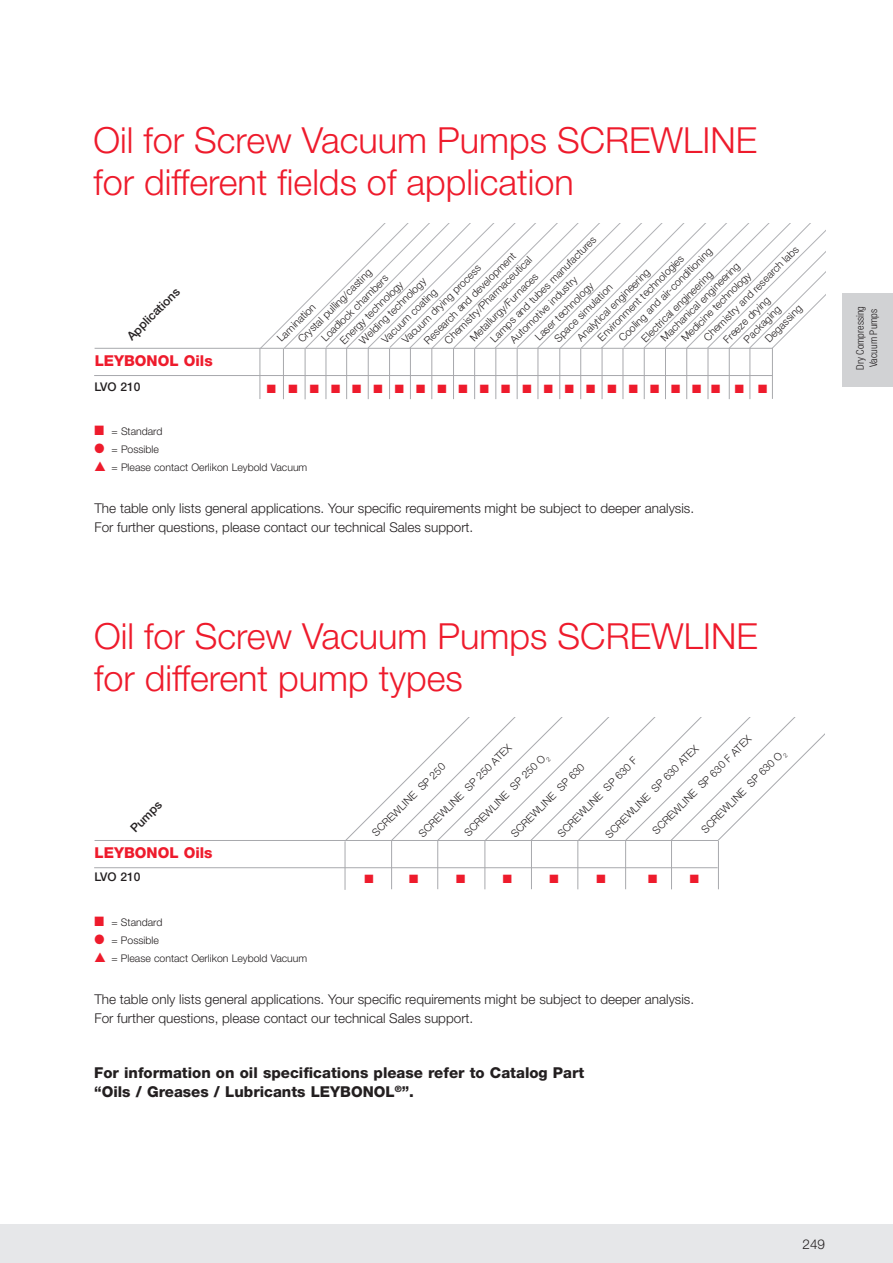
<style>
.page{position:relative;width:893px;height:1263px;background:#fff}
.page>*{position:absolute;margin:0;border:0;box-sizing:border-box;transform-origin:0 0}
.t1{font:300 36px/42px "Helvetica Neue LT Com";color:#ee1b2c}
.t2{font:800 15px/18.8px "Helvetica Neue LT Com";color:#231f20}
.t3{font:800 15px "Helvetica Neue LT Com";color:#ee1b2c}
.t4{font:300 13.5px/18.8px "Helvetica Neue LT Com";color:#231f20}
.t5{font:12px "Zapf Dingbats";color:#ee1b2c}
.t6{font:500 12px "Helvetica Neue LT Com";color:#231f20}
.t7{font:300 10.5px/15.5px "Helvetica Neue LT Com";color:#231f20}
.t8{font:300 condensed 10.5px/13.5px "Helvetica Neue LT Com";color:#231f20}
.s1{color:#ee1b2c}
</style>
<div class="page">
<div style="left:842px;top:293px;width:51px;height:94px;background:#d1d2d4"></div>
<div style="left:0;top:1225px;width:893px;height:38px;background:#e6e7e9"></div>
<hr style="left:484px;top:841px;width:1px;height:48px;background:#a8a9ad">
<hr style="left:531px;top:841px;width:1px;height:48px;background:#a8a9ad">
<hr style="left:577px;top:841px;width:1px;height:48px;background:#a8a9ad">
<hr style="left:625px;top:841px;width:1px;height:48px;background:#a8a9ad">
<hr style="left:671px;top:841px;width:1px;height:48px;background:#a8a9ad">
<hr style="left:718px;top:841px;width:1px;height:48px;background:#a8a9ad">
<hr style="left:437px;top:841px;width:1px;height:48px;background:#a8a9ad">
<hr style="left:391px;top:841px;width:1px;height:48px;background:#a8a9ad">
<hr style="left:346px;top:348px;width:1px;height:51px;background:#a8a9ad">
<hr style="left:368px;top:348px;width:1px;height:51px;background:#a8a9ad">
<hr style="left:389px;top:349px;width:1px;height:50px;background:#a8a9ad">
<hr style="left:410px;top:348px;width:1px;height:51px;background:#a8a9ad">
<hr style="left:431px;top:348px;width:1px;height:51px;background:#a8a9ad">
<hr style="left:453px;top:348px;width:1px;height:51px;background:#a8a9ad">
<hr style="left:495px;top:348px;width:1px;height:51px;background:#a8a9ad">
<hr style="left:517px;top:348px;width:1px;height:51px;background:#a8a9ad">
<hr style="left:537px;top:347px;width:1px;height:52px;background:#a8a9ad">
<hr style="left:559px;top:348px;width:1px;height:51px;background:#a8a9ad">
<hr style="left:580px;top:349px;width:1px;height:50px;background:#a8a9ad">
<hr style="left:602px;top:347px;width:1px;height:52px;background:#a8a9ad">
<hr style="left:622px;top:348px;width:1px;height:51px;background:#a8a9ad">
<hr style="left:644px;top:348px;width:1px;height:51px;background:#a8a9ad">
<hr style="left:665px;top:348px;width:1px;height:51px;background:#a8a9ad">
<hr style="left:686px;top:348px;width:1px;height:51px;background:#a8a9ad">
<hr style="left:708px;top:349px;width:1px;height:50px;background:#a8a9ad">
<hr style="left:729px;top:348px;width:1px;height:51px;background:#a8a9ad">
<hr style="left:474px;top:349px;width:1px;height:50px;background:#a8a9ad">
<hr style="left:749px;top:348px;width:1px;height:51px;background:#a8a9ad">
<hr style="left:326px;top:348px;width:1px;height:51px;background:#a8a9ad">
<hr style="left:305px;top:349px;width:1px;height:50px;background:#a8a9ad">
<hr style="left:283px;top:349px;width:1px;height:50px;background:#a8a9ad">
<hr style="left:260px;top:348px;width:1px;height:51px;background:#a8a9ad">
<hr style="left:772px;top:348px;width:1px;height:51px;background:#a8a9ad">
<svg style="left:259px;top:223px;width:567px;height:127px"></svg>
<hr style="left:345px;top:841px;width:1px;height:49px;background:#a8a9ad">
<svg style="left:344px;top:717px;width:481px;height:125px"></svg>
<hr style="left:94px;top:375px;width:678px;height:1px;background:#a8a9ad">
<hr style="left:95px;top:348px;width:677px;height:1px;background:#a8a9ad">
<hr style="left:94px;top:867px;width:623px;height:1px;background:#a8a9ad">
<hr style="left:95px;top:840px;width:623px;height:1px;background:#a8a9ad">
<h1 class="t1" style="left:94px;top:123px;width:665px">Oil for Screw Vacuum Pumps SCREWLINE for different fields of application</h1>
<p class="t6" style="left:126px;top:335px;width:70px;rotate:-45deg">Applications</p>
<h2 class="t3" style="left:95px;top:355px;width:119px">LEYBONOL Oils</h2>
<p class="t7" style="left:497px;top:326px;width:133px;line-height:14.9px;text-indent:-13px;rotate:-45deg">Lamps and tubes manufactures<br>Automotive industry</p>
<p class="t7" style="left:690px;top:323px;width:131px;text-indent:-16px;rotate:-45deg">Medicine technology<br>Chemistry and research labs</p>
<p class="t7" style="left:615px;top:334px;width:128px;line-height:16.6px;text-align:center;rotate:-45deg">Cooling and air-conditioning<br>Electrical engineering</p>
<p class="t7" style="left:421px;top:338px;width:126px;rotate:-45deg">Research and development</p>
<p class="t7" style="left:595px;top:334px;width:118px;rotate:-45deg">Environment technologies</p>
<p class="t7" style="left:455px;top:323px;width:100px;line-height:16.2px;text-indent:-20px;rotate:-45deg">Chemistry/Pharmaceutical<br>Metallurgy/Furnaces</p>
<p class="t7" style="left:658px;top:335px;width:108px;rotate:-45deg">Machanical engineering</p>
<p class="t7" style="left:399px;top:337px;width:108px;rotate:-45deg">Vacuum drying process</p>
<p class="t7" style="left:563px;top:324px;width:99px;text-indent:-17px;rotate:-45deg">Space simulation<br>Analytical engineering</p>
<p class="t7" style="left:295px;top:336px;width:101px;rotate:-45deg">Crystal pulling/casting</p>
<p class="t7" style="left:318px;top:335px;width:91px;rotate:-45deg">Loadlock chambers</p>
<p class="t7" style="left:357px;top:338px;width:90px;rotate:-45deg">Welding technology</p>
<p class="t7" style="left:337px;top:337px;width:86px;rotate:-45deg">Energy technology</p>
<p class="t7" style="left:379px;top:337px;width:75px;rotate:-45deg">Vacuum coating</p>
<p class="t7" style="left:532px;top:334px;width:79px;rotate:-45deg">Laser technology</p>
<p class="t7" style="left:274px;top:335px;width:51px;rotate:-45deg">Lamination</p>
<p class="t7" style="left:720px;top:336px;width:62px;rotate:-45deg">Freeze drying</p>
<p class="t7" style="left:762px;top:336px;width:49px;rotate:-45deg">Degassing</p>
<p class="t7" style="left:741px;top:336px;width:49px;rotate:-45deg">Packaging</p>
<p class="t6" style="left:94px;top:382px;width:47px">LVO 210</p>
<p class="t7" style="left:94px;top:425px;width:69px"><span class="s1">■</span> = Standard</p>
<p class="t7" style="left:94px;top:443px;width:66px"><span class="s1">●</span> = Possible</p>
<p class="t7" style="left:94px;top:461px;width:214px"><span class="s1">▲</span> = Please contact Oerlikon Leybold Vacuum</p>
<p class="t4" style="left:94px;top:501px;width:601px">The table only lists general applications. Your specific requirements might be subject to deeper analysis.<br>For further questions, please contact our technical Sales support.</p>
<p class="t5" style="left:267px;top:384px;width:502px">■■■■■■■■■■■■■■■■■■■■■■ ■ ■</p>
<h1 class="t1" style="left:94px;top:619px;width:665px">Oil for Screw Vacuum Pumps SCREWLINE for different pump types</h1>
<p class="t6" style="left:129px;top:827px;width:40px;rotate:-45deg">Pumps</p>
<h2 class="t3" style="left:95px;top:847px;width:119px">LEYBONOL Oils</h2>
<p class="t7" style="left:649px;top:828px;width:136px;rotate:-45deg">SCREWLINE SP 630 F ATEX</p>
<p class="t7" style="left:416px;top:830px;width:127px;rotate:-45deg">SCREWLINE SP 250 ATEX</p>
<p class="t7" style="left:602px;top:831px;width:128px;rotate:-45deg">SCREWLINE SP 630 ATEX</p>
<p class="t7" style="left:698px;top:826px;width:115px;rotate:-45deg">SCREWLINE SP 630 O<sub>2</sub></p>
<p class="t7" style="left:461px;top:830px;width:115px;rotate:-45deg">SCREWLINE SP 250 O<sub>2</sub></p>
<p class="t7" style="left:369px;top:830px;width:100px;rotate:-45deg">SCREWLINE SP 250</p>
<p class="t7" style="left:555px;top:830px;width:109px;rotate:-45deg">SCREWLINE SP 630 F</p>
<p class="t7" style="left:508px;top:830px;width:100px;rotate:-45deg">SCREWLINE SP 630</p>
<p class="t6" style="left:94px;top:873px;width:47px">LVO 210</p>
<p class="t7" style="left:94px;top:916px;width:69px"><span class="s1">■</span> = Standard</p>
<p class="t7" style="left:94px;top:934px;width:66px"><span class="s1">●</span> = Possible</p>
<p class="t7" style="left:94px;top:952px;width:214px"><span class="s1">▲</span> = Please contact Oerlikon Leybold Vacuum</p>
<p class="t4" style="left:94px;top:991px;width:601px">The table only lists general applications. Your specific requirements might be subject to deeper analysis.<br>For further questions, please contact our technical Sales support.</p>
<p class="t5" style="left:365px;top:873px;width:11px">■</p>
<p class="t5" style="left:409px;top:873px;width:11px">■</p>
<p class="t5" style="left:456px;top:873px;width:11px">■</p>
<p class="t5" style="left:503px;top:873px;width:11px">■</p>
<p class="t5" style="left:550px;top:873px;width:11px">■</p>
<p class="t5" style="left:596px;top:873px;width:11px">■</p>
<p class="t5" style="left:648px;top:873px;width:11px">■</p>
<p class="t5" style="left:690px;top:873px;width:11px">■</p>
<h2 class="t2" style="left:94px;top:1065px;width:492px">For information on oil specifications please refer to Catalog Part “Oils / Greases / Lubricants LEYBONOL<sup>®</sup>”.</h2>
<p class="t8" style="left:853px;top:370px;width:66px;rotate:-90deg">Dry Compressing<br>Vacuum Pumps</p>
<p class="t4" style="left:802px;top:1236px;width:24px">249</p>
</div>
